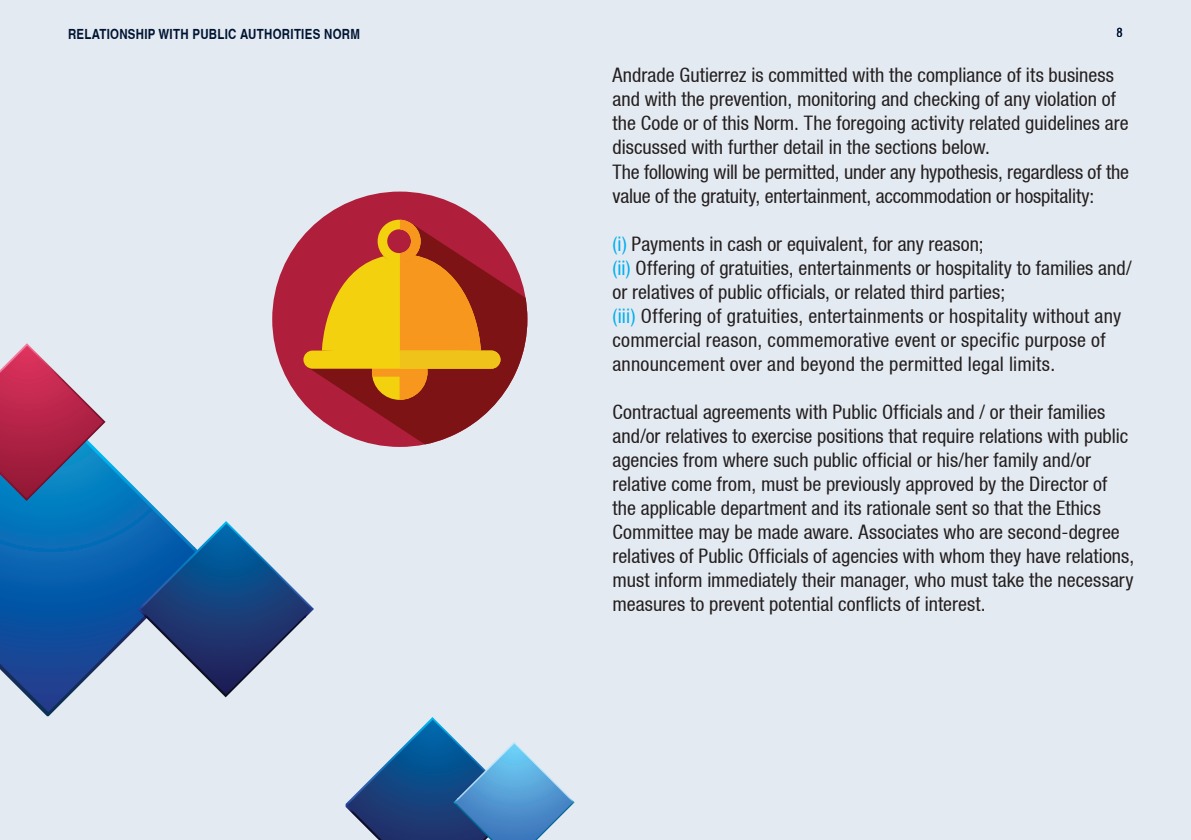
<style>
.page{position:relative;width:1191px;height:840px;background:#fff}
.page>*{position:absolute;margin:0;border:0;box-sizing:border-box;transform-origin:0 0}
.t1{font:condensed 20px/24px "Helvetica 57";color:#231f20}
.t2{font:700 condensed 14px "Helvetica";letter-spacing:.02em;color:#001332}
.t3{font:100 condensed 14px "Helvetica";color:#001332}
.s1{color:#00aeef}
</style>
<div class="page">
<div style="left:0;top:0;width:1191px;height:839px;background:#e4eaf1"></div>
<div style="left:69px;top:28px;width:290px;height:11px;background:#e4eaf1"></div>
<div style="left:1117px;top:28px;width:5px;height:9px;background:#e4eaf1"></div>
<div style="left:272px;top:191px;width:255px;height:255px;background:#af1e3a;border-radius:50%"></div>
<svg style="left:307px;top:224px;width:220px;height:220px"></svg>
<div style="left:303px;top:350px;width:197px;height:18px;background:#f3d10f;border-radius:9px"></div>
<svg style="left:322px;top:219px;width:178px;height:180px"></svg>
<svg style="left:345px;top:716px;width:229px;height:123px;background:#749ac1"></svg>
<div style="left:0;top:401px;width:206px;height:314px;background:#e4eaf1"></div>
<svg style="left:0;top:406px;width:202px;height:305px;background:#578ec2"></svg>
<svg style="left:0;top:343px;width:106px;height:157px;background:#9f6385"></svg>
<svg style="left:138px;top:520px;width:176px;height:177px;background:#6787af"></svg>
<p class="t2" style="left:68px;top:25px;width:293px">RELATIONSHIP WITH PUBLIC AUTHORITIES NORM</p>
<p class="t3" style="left:1116px;top:27px;width:8px">8</p>
<p class="t1" style="left:612px;top:63px;width:518px">Andrade Gutierrez is committed with the compliance of its business and with the prevention, monitoring and checking of any violation of the Code or of this Norm. The foregoing activity related guidelines are discussed with further detail in the sections below.<br>The following will be permitted, under any hypothesis, regardless of the value of the gratuity, entertainment, accommodation or hospitality:</p>
<p class="t1" style="left:612px;top:231px;width:521px"><span class="s1">(i)</span> Payments in cash or equivalent, for any reason;<br><span class="s1">(ii)</span> Offering of gratuities, entertainments or hospitality to families and/ or relatives of public officials, or related third parties;<br><span class="s1">(iii)</span> Offering of gratuities, entertainments or hospitality without any commercial reason, commemorative event or specific purpose of announcement over and beyond the permitted legal limits.</p>
<p class="t1" style="left:612px;top:399px;width:523px">Contractual agreements with Public Officials and / or their families and/or relatives to exercise positions that require relations with public agencies from where such public official or his/her family and/or relative come from, must be previously approved by the Director of the applicable department and its rationale sent so that the Ethics Committee may be made aware. Associates who are second-degree relatives of Public Officials of agencies with whom they have relations, must inform immediately their manager, who must take the necessary measures to prevent potential conflicts of interest.</p>
</div>
